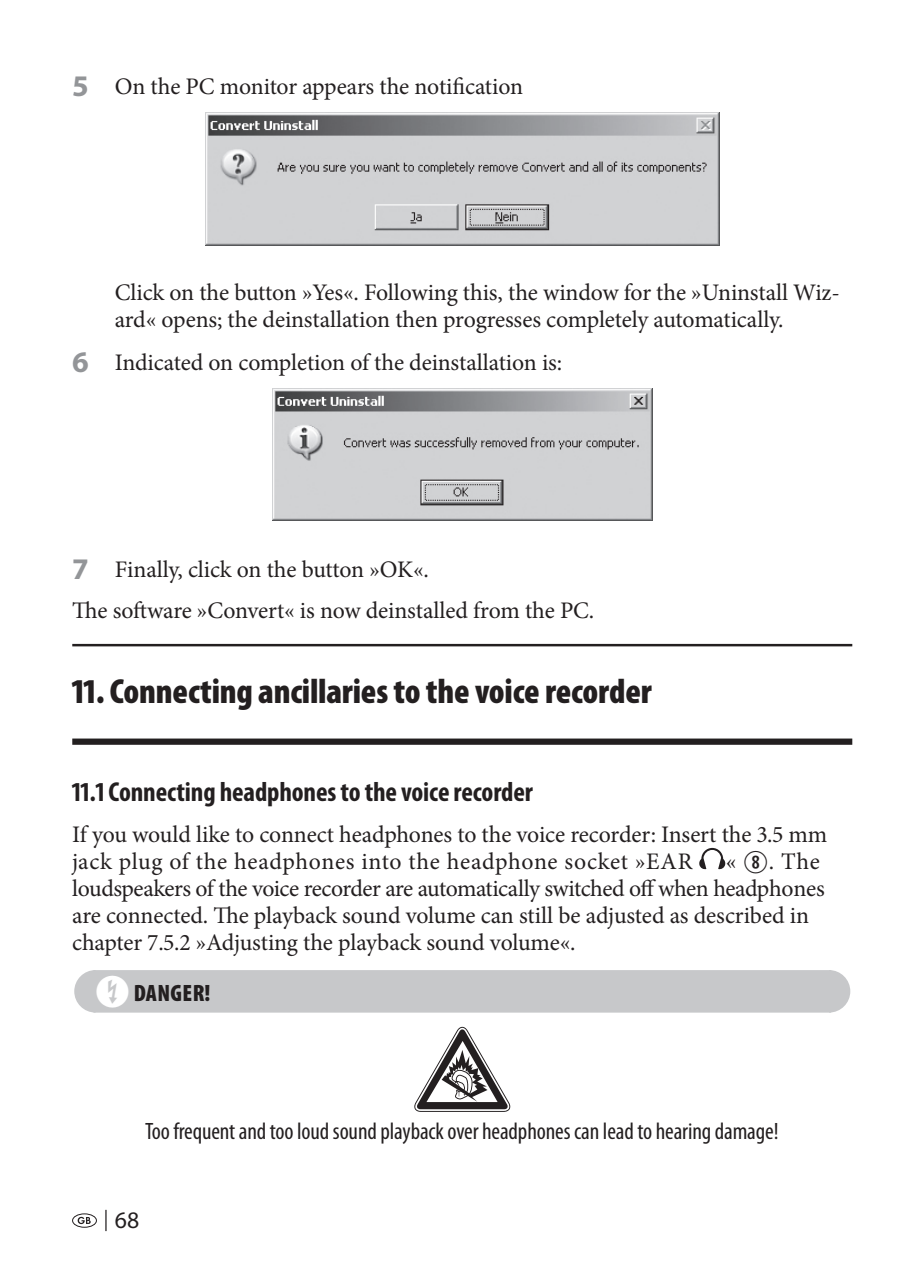
<style>
.page{position:relative;width:922px;height:1277px;background:#fff}
.page>*{position:absolute;margin:0;border:0;box-sizing:border-box;transform-origin:0 0}
.t1{font:700 56.75px "Combi Numerals Pro";color:#c7c8ca}
.t2{font:900 condensed 35px "Myriad Pro";letter-spacing:-.005em;color:#231f20}
.t3{font:700 condensed 27.5px "Myriad Pro";letter-spacing:-.005em;color:#231f20}
.t4{font:23.75px/27px "Minion Pro";letter-spacing:-.01em;color:#231f20}
.t5{font:condensed 23.75px "Myriad Pro";letter-spacing:-.005em;color:#231f20}
.t6{font:900 condensed 23.75px "Myriad Pro";letter-spacing:.015em;color:#231f20}
.t7{font:23.75px "Myriad Pro";color:#231f20}
.s1{font-family:"Myriad Pro";font-weight:700;font-size:30px;color:#939598}
.s2{font-family:"Combi Numerals Pro";font-size:30px}
.s3{font-family:"Combi Numerals Pro";font-weight:700;font-stretch:normal;font-size:56.75px;color:#c7c8ca}
.s4{font-family:"Combi Numerals Pro";font-weight:700;font-stretch:normal;font-size:42.5px;color:#fff}
</style>
<div class="page">
<hr style="left:105px;top:1210px;width:2px;height:21px;background:#231f20">
<div style="left:72px;top:1213px;width:25px;height:14px;border:1px solid #231f20;border-radius:50%"></div>
<svg style="left:78px;top:1217px;width:13px;height:7px"></svg>
<hr style="left:72px;top:644px;width:780px;height:2px;background:#231f20">
<div style="left:72px;top:738px;width:780px;height:7px;background:#231f20"></div>
<div style="left:93px;top:970px;width:737px;height:42px;background:#c7c8ca"></div>
<img style="left:205px;top:112px;width:514px;height:133px">
<img style="left:272px;top:389px;width:380px;height:131px">
<svg style="left:699px;top:848px;width:26px;height:22px"></svg>
<svg style="left:414px;top:1027px;width:96px;height:85px"></svg>
<p class="t4" style="left:72px;top:73px;width:452px"><span class="s1">5</span> On the PC monitor appears the notification</p>
<p class="t4" style="left:115px;top:279px;width:726px">Click on the button »Yes«. Following this, the window for the »Uninstall Wiz&shy;ard« opens; the deinstallation then progresses completely automatically.</p>
<p class="t4" style="left:72px;top:349px;width:491px"><span class="s1">6</span> Indicated on completion of the deinstallation is:</p>
<p class="t4" style="left:72px;top:549px;width:523px;line-height:41.2px"><span class="s1">7</span> Finally, click on the button »OK«.<br>The software »Convert« is now deinstalled from the PC.</p>
<h2 class="t2" style="left:72px;top:672px;width:581px">11. Connecting ancillaries to the voice recorder</h2>
<p class="t3" style="left:72px;top:775px;width:462px">11.1 Connecting headphones to the voice recorder</p>
<p class="t4" style="left:72px;top:821px;width:756px">If you would like to connect headphones to the voice recorder: Insert the 3.5 mm jack plug of the headphones into the headphone socket »EAR</p>
<p class="t4" style="left:72px;top:848px;width:754px;text-indent:653px">« <span class="s2">i</span>. The loudspeakers of the voice recorder are automatically switched off when headphones are connected. The playback sound volume can still be adjusted as described in chapter 7.5.2 »Adjusting the playback sound volume«.</p>
<p class="t6" style="left:72px;top:979px;width:140px"><span class="s3">‹</span><span class="s4">†</span> Danger!</p>
<h1 class="t1" style="left:829px;top:970px;width:25px">›</h1>
<p class="t5" style="left:145px;top:1116px;width:635px">Too frequent and too loud sound playback over headphones can lead to hearing damage!</p>
<p class="t7" style="left:115px;top:1206px;width:26px">68</p>
</div>
